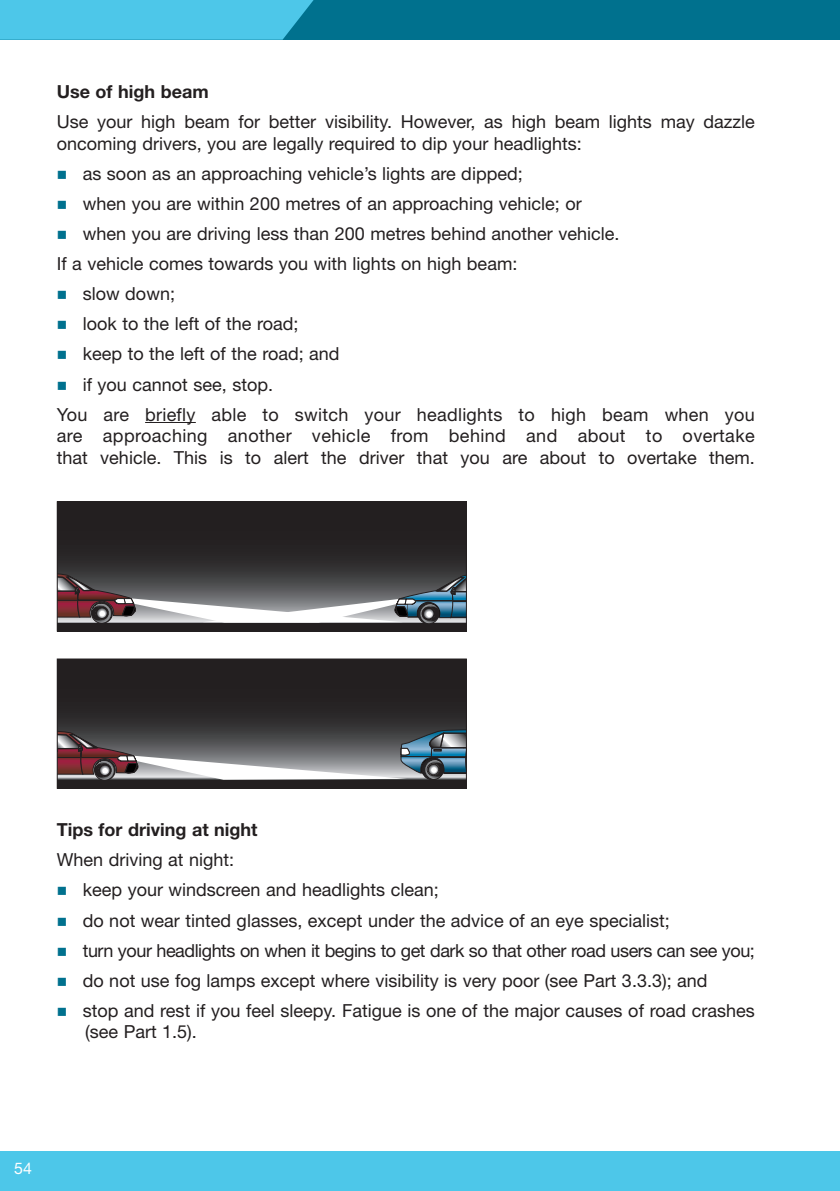
<style>
.page{position:relative;width:840px;height:1191px;background:#fff}
.page>*{position:absolute;margin:0;border:0;box-sizing:border-box;transform-origin:0 0}
.BODY_TEXT{font:18px/21.6px "Helvetica Neue LT Std";color:#231f20}
.BODY_TEXT-2{font:18px "Helvetica Neue LT Std";letter-spacing:-.025em;color:#231f20}
.BODY_TEXT-3{font:700 18px "Helvetica Neue LT Std";color:#231f20}
.t1{font:16px "Helvetica Neue LT Std";color:#fff}
.s1{color:#00718e}
</style>
<div class="page">
<div style="left:0;top:0;width:839px;height:40px;background:#00718e"></div>
<svg style="left:0;top:0;width:314px;height:40px;background:#48c2e3"></svg>
<div style="left:0;top:1151px;width:839px;height:40px;background:#4dc7e9"></div>
<hr style="left:145px;top:422px;width:51px;height:1px;background:#231f20">
<div style="left:57px;top:502px;width:409px;height:129px;background:#231f20"></div>
<svg style="left:59px;top:560px;width:405px;height:64px;background:#6c6a6e"></svg>
<div style="left:57px;top:501px;width:409px;height:130px;border:1px solid #231f20"></div>
<div style="left:57px;top:659px;width:409px;height:129px;background:#231f20"></div>
<svg style="left:59px;top:717px;width:405px;height:63px;background:#6d6c6f"></svg>
<div style="left:427px;top:763px;width:11px;height:12px;border:1px solid #231f20;border-radius:50%"></div>
<div style="left:57px;top:658px;width:409px;height:131px;border:1px solid #231f20"></div>
<p class="BODY_TEXT-3" style="left:57px;top:80px;width:153px">Use of high beam</p>
<p class="BODY_TEXT" style="left:57px;top:111px;width:699px">Use your high beam for better visibility. However, as high beam lights may dazzle oncoming drivers, you are legally required to dip your headlights:</p>
<p class="BODY_TEXT" style="left:57px;top:162px;width:467px"><span class="s1">■</span> as soon as an approaching vehicle’s lights are dipped;</p>
<p class="BODY_TEXT" style="left:57px;top:192px;width:526px"><span class="s1">■</span> when you are within 200 metres of an approaching vehicle; or</p>
<p class="BODY_TEXT" style="left:57px;top:222px;width:564px"><span class="s1">■</span> when you are driving less than 200 metres behind another vehicle.</p>
<p class="BODY_TEXT" style="left:57px;top:253px;width:462px">If a vehicle comes towards you with lights on high beam:</p>
<p class="BODY_TEXT" style="left:57px;top:283px;width:120px"><span class="s1">■</span> slow down;</p>
<p class="BODY_TEXT" style="left:57px;top:313px;width:243px"><span class="s1">■</span> look to the left of the road;</p>
<p class="BODY_TEXT" style="left:57px;top:343px;width:284px"><span class="s1">■</span> keep to the left of the road; and</p>
<p class="BODY_TEXT" style="left:57px;top:373px;width:218px"><span class="s1">■</span> if you cannot see, stop.</p>
<p class="BODY_TEXT" style="left:57px;top:403px;width:699px;text-align:justify">You are briefly able to switch your headlights to high beam when you are approaching another vehicle from behind and about to overtake that vehicle. This is to alert the driver that you are about to overtake them.</p>
<p class="BODY_TEXT-3" style="left:57px;top:818px;width:202px">Tips for driving at night</p>
<p class="BODY_TEXT" style="left:57px;top:848px;width:179px">When driving at night:</p>
<p class="BODY_TEXT" style="left:57px;top:879px;width:383px"><span class="s1">■</span> keep your windscreen and headlights clean;</p>
<p class="BODY_TEXT" style="left:57px;top:909px;width:614px"><span class="s1">■</span> do not wear tinted glasses, except under the advice of an eye specialist;</p>
<p class="BODY_TEXT-2" style="left:57px;top:939px;width:699px"><span class="s1">■</span> turn your headlights on when it begins to get dark so that other road users can see you;</p>
<p class="BODY_TEXT" style="left:57px;top:969px;width:652px"><span class="s1">■</span> do not use fog lamps except where visibility is very poor (see Part 3.3.3); and</p>
<p class="BODY_TEXT" style="left:85px;top:999px;width:671px;text-indent:-28px"><span class="s1">■</span> stop and rest if you feel sleepy. Fatigue is one of the major causes of road crashes (see Part 1.5).</p>
<p class="t1" style="left:14px;top:1158px;width:19px">54</p>
</div>
